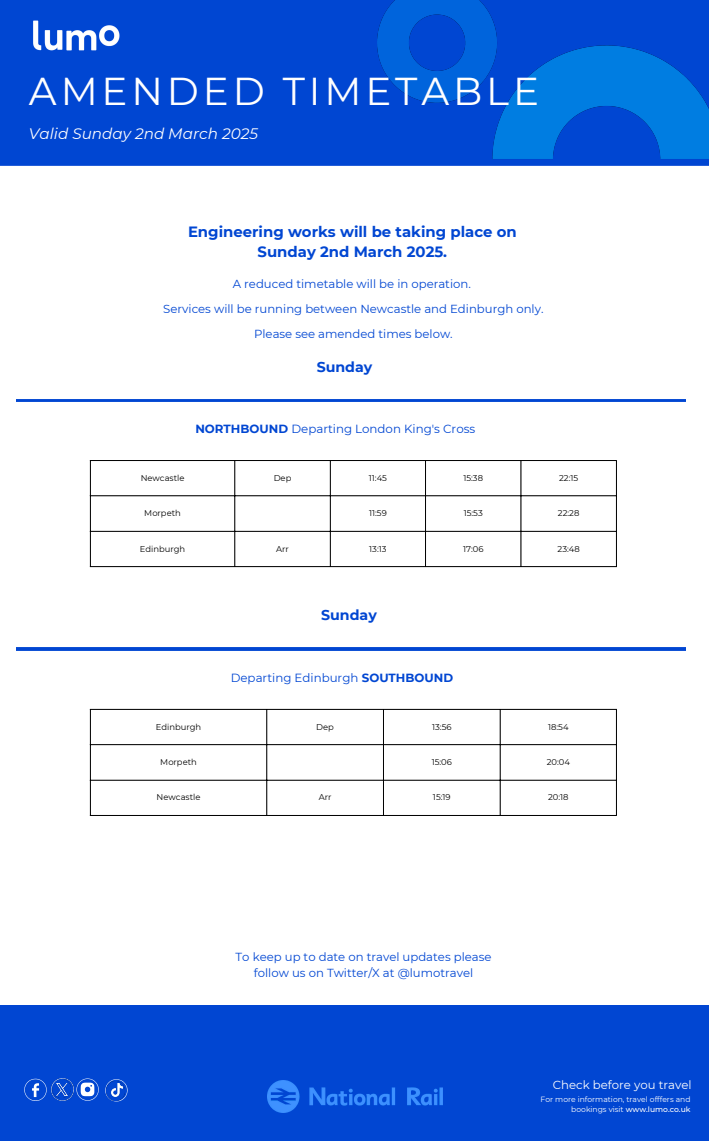
<style>
.page{position:relative;width:709px;height:1141px;background:#fff}
.page>*{position:absolute;margin:0;border:0;box-sizing:border-box;transform-origin:0 0}
.t1{font:38.8px "Montserrat";letter-spacing:.1em;color:#fff}
.t2{font:italic 15.2px "Montserrat";color:#fff}
.t3{font:700 14.88px/20.7px "Montserrat";color:#0146d2;text-align:center}
.t4{font:700 14.2px "Montserrat";color:#0146d2}
.t5{font:11.8px "Montserrat";color:#0146d2}
.t6{font:11.68px/24.9px "Montserrat";color:#0146d2;text-align:center}
.t7{font:11.68px "Montserrat";color:#fff}
.t8{font:8.4px "Montserrat";color:#000}
.t9{font:7.6px/9.9px "Montserrat";color:#fff;text-align:right}
.s1{font-weight:700}
.s2{font-weight:500}
</style>
<div class="page">
<div style="left:0;top:0;width:709px;height:165px;background:#0046d2"></div>
<div style="left:0;top:1005px;width:709px;height:136px;background:#0146d2"></div>
<img style="left:375px;top:0;width:334px;height:161px">
<img style="left:267px;top:1080px;width:175px;height:32px">
<svg style="left:24px;top:1078px;width:23px;height:23px"></svg>
<img style="left:51px;top:1078px;width:23px;height:23px">
<svg style="left:76px;top:1078px;width:23px;height:22px"></svg>
<img style="left:16px;top:399px;width:669px;height:3px">
<svg style="left:57px;top:1084px;width:11px;height:11px"></svg>
<svg style="left:105px;top:1079px;width:23px;height:22px"></svg>
<img style="left:16px;top:648px;width:669px;height:2px">
<hr style="left:90px;top:461px;width:1px;height:105px;background:#000">
<hr style="left:234px;top:461px;width:1px;height:105px;background:#000">
<hr style="left:330px;top:461px;width:1px;height:105px;background:#000">
<hr style="left:425px;top:461px;width:1px;height:105px;background:#000">
<hr style="left:520px;top:461px;width:1px;height:105px;background:#000">
<hr style="left:616px;top:461px;width:1px;height:105px;background:#000">
<hr style="left:90px;top:460px;width:527px;height:1px;background:#000">
<hr style="left:90px;top:495px;width:527px;height:1px;background:#000">
<hr style="left:90px;top:531px;width:527px;height:1px;background:#000">
<hr style="left:90px;top:566px;width:527px;height:1px;background:#000">
<hr style="left:90px;top:710px;width:1px;height:105px;background:#000">
<hr style="left:266px;top:710px;width:1px;height:105px;background:#000">
<hr style="left:383px;top:710px;width:1px;height:105px;background:#000">
<hr style="left:499px;top:710px;width:1px;height:105px;background:#000">
<hr style="left:616px;top:710px;width:1px;height:105px;background:#000">
<hr style="left:90px;top:709px;width:527px;height:1px;background:#000">
<hr style="left:90px;top:744px;width:527px;height:1px;background:#000">
<hr style="left:90px;top:779px;width:527px;height:1px;background:#000">
<hr style="left:90px;top:815px;width:527px;height:1px;background:#000">
<p class="t1" style="left:29px;top:67px;width:511px">AMENDED TIMETABLE</p>
<p class="t2" style="left:29px;top:124px;width:230px">Valid Sunday 2nd March 2025</p>
<p class="t3" style="left:188px;top:221px;width:330px">Engineering works will be taking place on<br>Sunday 2nd March 2025.</p>
<p class="t6" style="left:163px;top:271px;width:382px">A reduced timetable will be in operation.<br>Services will be running between Newcastle and Edinburgh only.<br>Please see amended times below.</p>
<p class="t4" style="left:317px;top:358px;width:57px">Sunday</p>
<p class="t5" style="left:195px;top:421px;width:281px"><span class="s1">NORTHBOUND</span> Departing London King's Cross</p>
<p class="t8" style="left:141px;top:472px;width:45px">Newcastle</p>
<p class="t8" style="left:274px;top:472px;width:19px">Dep</p>
<p class="t8" style="left:369px;top:472px;width:20px">11:45</p>
<p class="t8" style="left:463px;top:472px;width:21px">15:38</p>
<p class="t8" style="left:559px;top:472px;width:21px">22:15</p>
<p class="t8" style="left:144px;top:508px;width:38px">Morpeth</p>
<p class="t8" style="left:369px;top:508px;width:19px">11:59</p>
<h1 class="t8" style="left:463px;top:508px;width:21px">15:53</h1>
<h3 class="t8" style="left:558px;top:508px;width:23px">22:28</h3>
<p class="t8" style="left:140px;top:543px;width:47px">Edinburgh</p>
<p class="t8" style="left:276px;top:543px;width:14px">Arr</p>
<h2 class="t8" style="left:369px;top:543px;width:19px">13:13</h2>
<h4 class="t8" style="left:463px;top:543px;width:22px">17:06</h4>
<h2 class="t8" style="left:557px;top:543px;width:24px">23:48</h2>
<p class="t4" style="left:321px;top:606px;width:57px">Sunday</p>
<p class="t5" style="left:231px;top:670px;width:224px">Departing Edinburgh <span class="s1">SOUTHBOUND</span></p>
<p class="t8" style="left:156px;top:721px;width:47px">Edinburgh</p>
<p class="t8" style="left:316px;top:721px;width:19px">Dep</p>
<p class="t8" style="left:432px;top:721px;width:21px">13:56</p>
<p class="t8" style="left:548px;top:721px;width:22px">18:54</p>
<p class="t8" style="left:160px;top:757px;width:38px">Morpeth</p>
<h2 class="t8" style="left:431px;top:757px;width:22px">15:06</h2>
<p class="t8" style="left:546px;top:757px;width:25px">20:04</p>
<h4 class="t8" style="left:157px;top:792px;width:45px">Newcastle</h4>
<p class="t8" style="left:319px;top:792px;width:14px">Arr</p>
<p class="t8" style="left:433px;top:792px;width:19px">15:19</p>
<p class="t8" style="left:548px;top:792px;width:22px">20:18</p>
<p class="t6" style="left:235px;top:949px;width:257px;line-height:16.2px">To keep up to date on travel updates please follow us on Twitter/X at @lumotravel</p>
<p class="t7" style="left:553px;top:1077px;width:140px">Check before you travel</p>
<p class="t9" style="left:540px;top:1094px;width:151px">For more information, travel offfers and bookings visit <span class="s2">www.lumo.co.uk</span></p>
</div>
